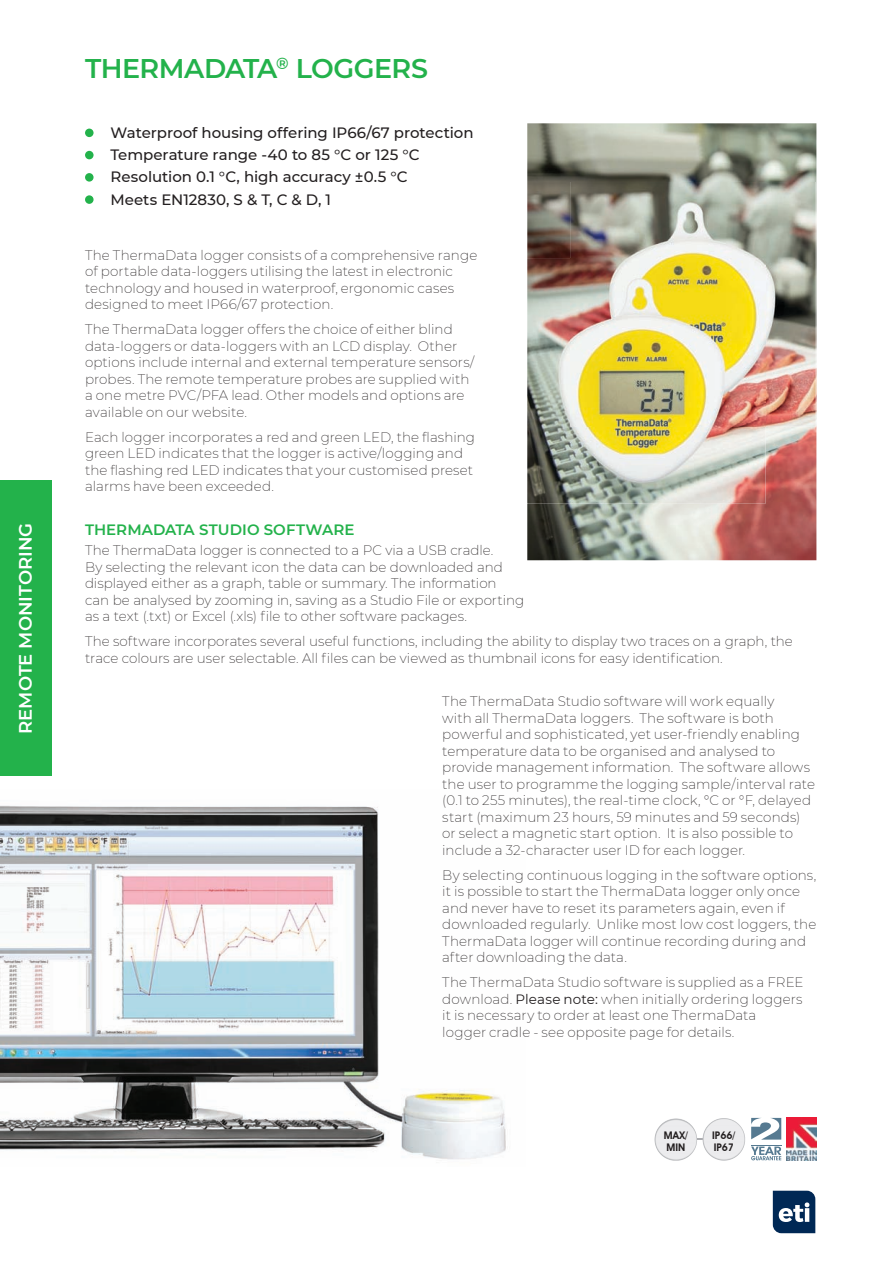
<style>
.page{position:relative;width:893px;height:1263px;background:#fff}
.page>*{position:absolute;margin:0;border:0;box-sizing:border-box;transform-origin:0 0}
.t1{font:600 27px "Montserrat";letter-spacing:-.02em;color:#23b24b}
.t2{font:600 18px "Montserrat";color:#fff}
.t3{font:500 15px/22.2px "Montserrat";color:#231f20}
.t4{font:600 15px "Montserrat";letter-spacing:.005em;color:#23b24b}
.t5{font:200 13.5px/16.5px "Montserrat";letter-spacing:.005em;color:#231f20}
.t6{font:600 10.5px/12px "Avant Garde IT Cby BT";color:#231f20}
.s1{font-weight:400}
</style>
<div class="page">
<div style="left:0;top:480px;width:51px;height:296px;background:#23b24b"></div>
<svg style="left:773px;top:1191px;width:42px;height:42px;background:#305075"></svg>
<img style="left:0;top:805px;width:506px;height:355px">
<img style="left:527px;top:123px;width:289px;height:437px">
<hr style="left:659px;top:1139px;width:76px;height:1px;background:#acadb1">
<img style="left:656px;top:1118px;width:20px;height:13px">
<img style="left:704px;top:1118px;width:20px;height:13px">
<img style="left:787px;top:1118px;width:29px;height:42px">
<svg style="left:751px;top:1118px;width:30px;height:21px"></svg>
<hr style="left:751px;top:1145px;width:30px;height:1px;background:#567a91">
<svg style="left:751px;top:1146px;width:30px;height:14px"></svg>
<img style="left:571px;top:182px;width:244px;height:245px">
<img style="left:527px;top:258px;width:238px;height:246px">
<img style="left:571px;top:258px;width:194px;height:169px">
<div style="left:85px;top:129px;width:9px;height:8px;background:#23b24b;border-radius:50%"></div>
<div style="left:85px;top:151px;width:9px;height:8px;background:#23b24b;border-radius:50%"></div>
<div style="left:85px;top:173px;width:9px;height:9px;background:#23b24b;border-radius:50%"></div>
<div style="left:85px;top:195px;width:9px;height:9px;background:#23b24b;border-radius:50%"></div>
<h2 class="t2" style="left:13px;top:734px;width:213px;rotate:-90deg">REMOTE MONITORING</h2>
<h1 class="t1" style="left:85px;top:50px;width:344px">THERMADATA<sup>®</sup> LOGGERS</h1>
<p class="t3" style="left:111px;top:121px;width:365px">Waterproof housing offering IP66/67 protection Temperature range -40 to 85 °C or 125 °C Resolution 0.1 °C, high accuracy ±0.5 °C<br>Meets EN12830, S &amp; T, C &amp; D, 1</p>
<p class="t5" style="left:85px;top:246px;width:394px">The ThermaData logger consists of a comprehensive range of portable data-loggers utilising the latest in electronic technology and housed in waterproof, ergonomic cases designed to meet IP66/67 protection.</p>
<p class="t5" style="left:85px;top:321px;width:391px">The ThermaData logger offers the choice of either blind data-loggers or data-loggers with an LCD display. Other options include internal and external temperature sensors/ probes. The remote temperature probes are supplied with a one metre PVC/PFA lead. Other models and options are available on our website.</p>
<p class="t5" style="left:85px;top:428px;width:392px">Each logger incorporates a red and green LED, the flashing green LED indicates that the logger is active/logging and the flashing red LED indicates that your customised preset alarms have been exceeded.</p>
<p class="t4" style="left:85px;top:519px;width:271px">THERMADATA STUDIO SOFTWARE</p>
<p class="t5" style="left:85px;top:542px;width:441px">The ThermaData logger is connected to a PC via a USB cradle.<br>By selecting the relevant icon the data can be downloaded and displayed either as a graph, table or summary. The information can be analysed by zooming in, saving as a Studio File or exporting as a text (.txt) or Excel (.xls) file to other software packages.</p>
<p class="t5" style="left:85px;top:633px;width:709px">The software incorporates several useful functions, including the ability to display two traces on a graph, the trace colours are user selectable. All files can be viewed as thumbnail icons for easy identification.</p>
<p class="t5" style="left:442px;top:693px;width:374px">The ThermaData Studio software will work equally<br>with all ThermaData loggers. The software is both powerful and sophisticated, yet user-friendly enabling temperature data to be organised and analysed to provide management information. The software allows the user to programme the logging sample/interval rate (0.1 to 255 minutes), the real-time clock, °C or °F, delayed start (maximum 23 hours, 59 minutes and 59 seconds) or select a magnetic start option. It is also possible to include a 32-character user ID for each logger.</p>
<p class="t5" style="left:442px;top:866px;width:376px">By selecting continuous logging in the software options, it is possible to start the ThermaData logger only once and never have to reset its parameters again, even if downloaded regularly. Unlike most low cost loggers, the ThermaData logger will continue recording during and after downloading the data.</p>
<p class="t5" style="left:442px;top:974px;width:363px">The ThermaData Studio software is supplied as a FREE download. <span class="s1">Please note:</span> when initially ordering loggers it is necessary to order at least one ThermaData logger cradle - see opposite page for details.</p>
<p class="t6" style="left:664px;top:1129px;width:26px">MAX/<br>MIN</p>
<p class="t6" style="left:712px;top:1129px;width:25px">IP66/<br>IP67</p>
</div>
